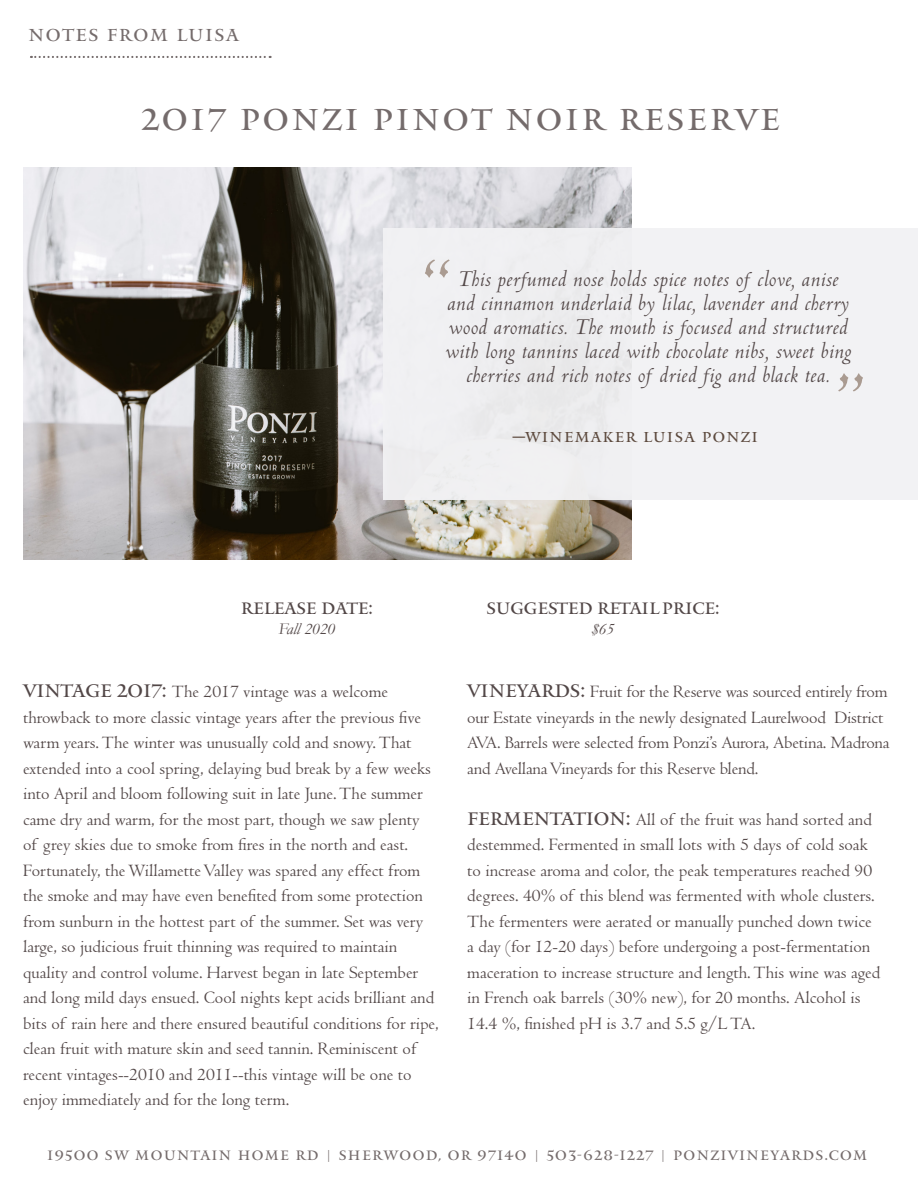
<style>
.page{position:relative;width:918px;height:1188px;background:#fff}
.page>*{position:absolute;margin:0;border:0;box-sizing:border-box;transform-origin:0 0}
.t1{font:30px "Mantinia";letter-spacing:.1em;color:#524747}
.t2{font:italic 24px/24px "Centaur";letter-spacing:.02em;color:#524747;text-align:center}
.t3{font:18px/25.5px "Centaur";color:#524747}
.t4{font:17.25px "Mantinia";letter-spacing:.1em;color:#524747}
.t5{font:16.35px "Mantinia";color:#524747}
.t6{font:italic 16.35px "Garamond";color:#524747}
.t7{font:14.25px "Mantinia";letter-spacing:.1em;color:#5d4a3e}
.t8{font:13.5px "Mantinia";letter-spacing:.1em;color:#524747}
.s1{font-family:"Garamond";font-style:italic;font-size:24.6px}
.s2{font-family:"Mantinia"}
.s3{font-family:"Centaur"}
</style>
<div class="page">
<img style="left:23px;top:167px;width:609px;height:393px">
<svg style="left:31px;top:56px;width:240px;height:2px"></svg>
<div style="left:383px;top:228px;width:535px;height:272px;background:#f2f2f4"></div>
<svg style="left:425px;top:259px;width:25px;height:18px"></svg>
<svg style="left:838px;top:373px;width:25px;height:19px"></svg>
<p class="t4" style="left:28px;top:25px;width:212px">NOTES FROM LUISA</p>
<h1 class="t1" style="left:141px;top:101px;width:640px">2017 PONZI PINOT NOIR RESERVE</h1>
<p class="t2" style="left:445px;top:267px;width:407px">This perfumed nose holds spice notes of clove, anise and cinnamon underlaid by lilac, lavender and cherry wood aromatics. The mouth is focused and structured with long tannins laced with chocolate nibs, sweet bing cherries and rich notes of dried fig and black tea.</p>
<p class="t5" style="left:241px;top:598px;width:133px">RELEASE DATE:</p>
<p class="t6" style="left:278px;top:618px;width:58px">Fall 2020</p>
<p class="t7" style="left:513px;top:428px;width:247px"><span class="s1">–</span>WINEMAKER LUISA PONZI</p>
<p class="t5" style="left:486px;top:598px;width:235px">SUGGESTED RETAIL PRICE:</p>
<p class="t6" style="left:592px;top:618px;width:24px">$65</p>
<p class="t3" style="left:23px;top:679px;width:417px"><span class="s2">VINTAGE 2017:</span> The 2017 vintage was a welcome throwback to more classic vintage years after the previous five warm years.The winter was unusually cold and snowy. That extended into a cool spring, delaying bud break by a few weeks into April and bloom following suit in late June.The summer came dry and warm, for the most part, though we saw plenty<br>of grey skies due to smoke from fires in the north and east.<br>Fortunately, the Willamette Valley was spared any effect from the smoke and may have even benefited from some protection from sunburn in the hottest part of the summer. Set was very large, so judicious fruit thinning was required to maintain quality and control volume. Harvest began in late September and long mild days ensued. Cool nights kept acids brilliant and bits of rain here and there ensured beautiful conditions for ripe, clean fruit with mature skin and seed tannin. Reminiscent of recent vintages--2010 and 2011--this vintage will be one to enjoy immediately and for the long term.</p>
<p class="t3" style="left:467px;top:679px;width:424px"><span class="s2">VINEYARDS:</span> Fruit for the Reserve was sourced entirely from our Estate vineyards in the newly designated Laurelwood District AVA. Barrels were selected from Ponzi’s Aurora, Abetina. Madrona and Avellana Vineyards for this Reserve blend.</p>
<p class="t3" style="left:467px;top:807px;width:415px"><span class="s2">FERMENTATION:</span> All of the fruit was hand sorted and destemmed. Fermented in small lots with 5 days of cold soak to increase aroma and color, the peak temperatures reached 90 degrees. 40% of this blend was fermented with whole clusters.<br>The fermenters were aerated or manually punched down twice a day (for 12-20 days) before undergoing a post-fermentation maceration to increase structure and length. This wine was aged in French oak barrels (30% new), for 20 months. Alcohol is 14.4 %, finished pH is 3.7 and 5.5 g/L TA.</p>
<p class="t8" style="left:47px;top:1146px;width:821px">19500 SW MOUNTAIN HOME RD <span class="s3">|</span> SHERWOOD, OR 97140 <span class="s3">|</span> 503-628-1227 <span class="s3">|</span> PONZIVINEYARDS.COM</p>
</div>
